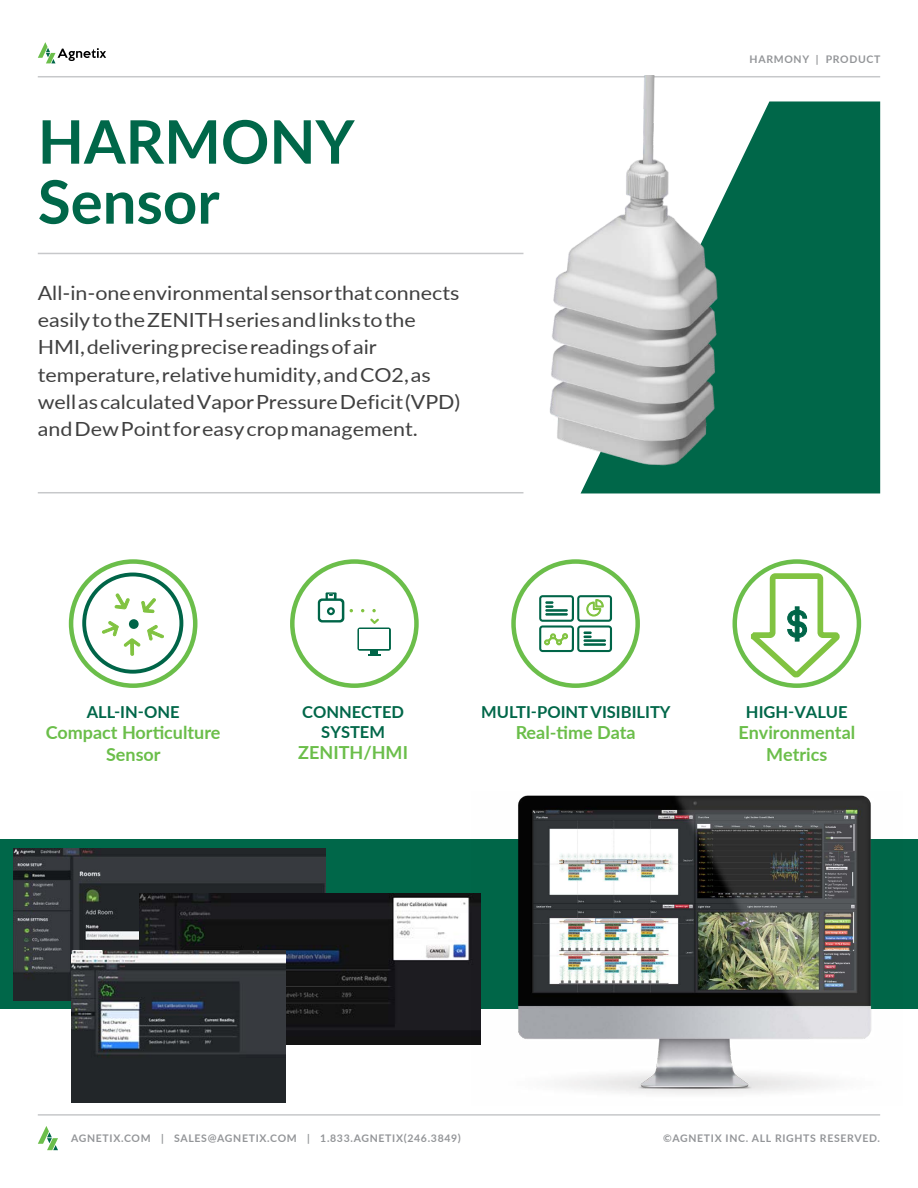
<style>
.page{position:relative;width:918px;height:1188px;background:#fff}
.page>*{position:absolute;margin:0;border:0;box-sizing:border-box;transform-origin:0 0}
.t1{font:700 60px/60px "Lato";color:#006749}
.t2{font:19.5px/27.3px "Lato";color:#404040;scale:1.1 1}
.t3{font:700 18px/21.6px "Lato";color:#6bbe4a;text-align:center}
.t4{font:700 16.5px/19.8px "Lato";color:#006749;text-align:center}
.t5{font:700 10.5px "Lato";letter-spacing:.065em;color:#939598}
</style>
<div class="page">
<hr style="left:38px;top:76px;width:842px;height:1px;background:#c7c8ca">
<hr style="left:38px;top:1114px;width:842px;height:2px;background:#c7c8ca">
<svg style="left:38px;top:1126px;width:20px;height:24px"></svg>
<hr style="left:38px;top:492px;width:485px;height:1px;background:#c7c8ca">
<hr style="left:38px;top:253px;width:485px;height:1px;background:#c7c8ca">
<div style="left:581px;top:101px;width:299px;height:392px;background:#006749"></div>
<svg style="left:38px;top:42px;width:68px;height:21px"></svg>
<div style="left:0;top:840px;width:918px;height:169px;background:#006749"></div>
<svg style="left:370px;top:619px;width:9px;height:5px"></svg>
<svg style="left:372px;top:609px;width:4px;height:3px"></svg>
<svg style="left:318px;top:592px;width:26px;height:31px"></svg>
<svg style="left:357px;top:628px;width:34px;height:23px"></svg>
<div style="left:370px;top:649px;width:8px;height:5px;background:#006548"></div>
<svg style="left:368px;top:654px;width:12px;height:1px"></svg>
<div style="left:360px;top:629px;width:29px;height:20px;background:#fff"></div>
<div style="left:290px;top:559px;width:129px;height:129px;border:4px solid #6bbe4a;border-radius:50%"></div>
<svg style="left:539px;top:595px;width:73px;height:57px"></svg>
<div style="left:511px;top:559px;width:129px;height:129px;border:4px solid #6bbe4a;border-radius:50%"></div>
<svg style="left:735px;top:562px;width:124px;height:124px"></svg>
<div style="left:733px;top:559px;width:128px;height:129px;border:4px solid #6bbe4a;border-radius:50%"></div>
<img style="left:549px;top:76px;width:169px;height:389px">
<div style="left:69px;top:559px;width:128px;height:129px;border:4px solid #6bbe4a;border-radius:50%"></div>
<div style="left:82px;top:573px;width:101px;height:101px;border:4px solid #006548;border-radius:50%"></div>
<svg style="left:142px;top:598px;width:14px;height:15px"></svg>
<svg style="left:147px;top:625px;width:17px;height:16px"></svg>
<svg style="left:102px;top:621px;width:38px;height:35px"></svg>
<svg style="left:115px;top:594px;width:15px;height:16px"></svg>
<div style="left:129px;top:619px;width:10px;height:10px;background:#006548;border-radius:50%"></div>
<img style="left:13px;top:849px;width:313px;height:151px">
<img style="left:140px;top:893px;width:332px;height:151px">
<img style="left:472px;top:795px;width:430px;height:299px">
<img style="left:71px;top:951px;width:214px;height:151px">
<h1 class="t1" style="left:38px;top:109px;width:318px">HARMONY<br>Sensor</h1>
<p class="t2" style="left:38px;top:278px;width:386px">All-in-one environmental sensor that connects easily to the ZENITH series and links to the HMI, delivering precise readings of air temperature, relative humidity, and CO2, as well as calculated Vapor Pressure Deficit (VPD) and Dew Point for easy crop management.</p>
<p class="t5" style="left:750px;top:52px;width:132px">HARMONY | PRODUCT</p>
<p class="t4" style="left:87px;top:702px;width:94px">ALL-IN-ONE</p>
<p class="t3" style="left:46px;top:721px;width:176px">Compact Horticulture<br>Sensor</p>
<p class="t4" style="left:302px;top:702px;width:103px">CONNECTED<br>SYSTEM</p>
<p class="t3" style="left:298px;top:741px;width:111px">ZENITH/HMI</p>
<p class="t4" style="left:481px;top:702px;width:191px">MULTI-POINT VISIBILITY</p>
<p class="t3" style="left:516px;top:721px;width:121px">Real-time Data</p>
<p class="t4" style="left:746px;top:702px;width:103px">HIGH-VALUE</p>
<p class="t3" style="left:738px;top:721px;width:118px">Environmental<br>Metrics</p>
<p class="t5" style="left:71px;top:1131px;width:391px">AGNETIX.COM | SALES@AGNETIX.COM | 1.833.AGNETIX(246.3849)</p>
<p class="t5" style="left:663px;top:1131px;width:219px">©AGNETIX INC. ALL RIGHTS RESERVED.</p>
</div>
